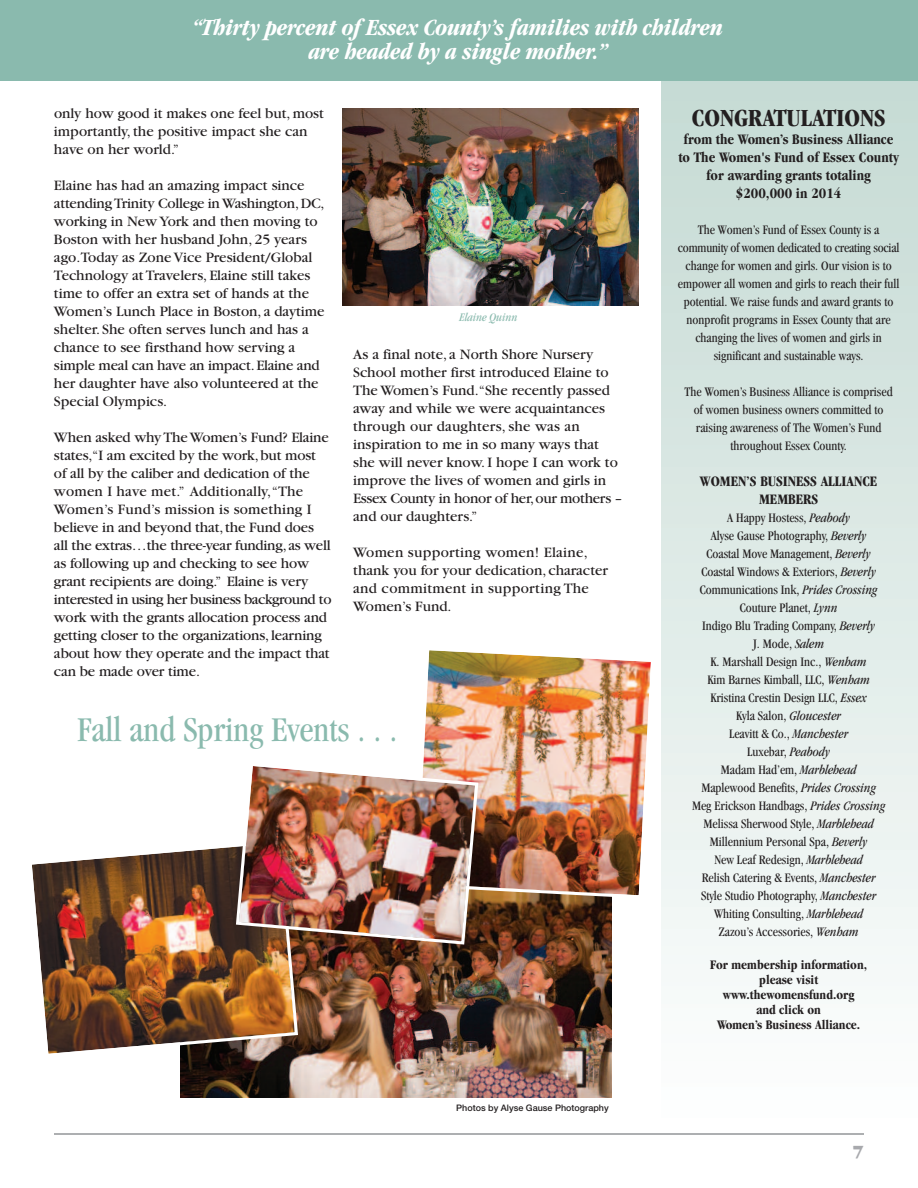
<style>
.page{position:relative;width:918px;height:1188px;background:#fff}
.page>*{position:absolute;margin:0;border:0;box-sizing:border-box;transform-origin:0 0}
.t1{font:condensed 36px "Garamond";color:#8abaae}
.t2{font:700 condensed 25.5px "Garamond";color:#231f20}
.t3{font:italic 700 condensed 24px/24px "Garamond";letter-spacing:-.015em;color:#fff;text-align:center}
.t4{font:900 18px "Garamond";color:#a8a9ad}
.t5{font:15px/18px "Garamond";color:#231f20}
.t6{font:700 condensed 15px/18px "Garamond";color:#231f20;text-align:center}
.t7{font:15px/18px "Garamond";letter-spacing:.02em;color:#231f20}
.t8{font:condensed 13.5px/18px "Garamond";color:#231f20;text-align:center}
.t9{font:700 condensed 13.5px/15px "Garamond";color:#231f20;text-align:center}
.t10{font:italic condensed 12px "Garamond";color:#8abaae}
.t11{font:500 9px "Helvetica Neue";color:#231f20}
.s1{font-style:italic}
</style>
<div class="page">
<div style="left:662px;top:1px;width:256px;height:1119px;background:linear-gradient(to bottom,#c0d7d0,#fdfefd)"></div>
<div style="left:0;top:0;width:918px;height:81px;background:#8abaae"></div>
<hr style="left:54px;top:1133px;width:810px;height:2px;background:#939598">
<img style="left:343px;top:108px;width:295px;height:198px">
<img style="left:181px;top:900px;width:430px;height:197px">
<img style="left:32px;top:847px;width:268px;height:212px">
<img style="left:423px;top:650px;width:228px;height:250px">
<img style="left:234px;top:761px;width:246px;height:185px">
<h3 class="t3" style="left:193px;top:17px;width:532px">“Thirty percent of Essex County’s families with children are headed by a single mother.”</h3>
<p class="t5" style="left:54px;top:106px;width:272px">only how good it makes one feel but, most importantly,the positive impact she can have on her world.”</p>
<p class="t5" style="left:54px;top:178px;width:272px">Elaine has had an amazing impact since attendingTrinity College inWashington,DC, working in New York and then moving to Boston with her husband John, 25 years ago.Today as Zone Vice President/Global Technology atTravelers, Elaine still takes time to offer an extra set of hands at the Women’s Lunch Place in Boston, a daytime shelter. She often serves lunch and has a chance to see firsthand how serving a simple meal can have an impact.Elaine and her daughter have also volunteered at the Special Olympics.</p>
<p class="t5" style="left:54px;top:430px;width:279px">When asked whyTheWomen’s Fund? Elaine states,“I am excited by the work,but most of all by the caliber and dedication of the women I have met.” Additionally,“The Women’s Fund’s mission is something I believe in and beyond that,the Fund does<br>all the extras…the three-year funding, as well as following up and checking to see how grant recipients are doing.” Elaine is very interested in using her business background to work with the grants allocation process and getting closer to the organizations,learning about how they operate and the impact that can be made over time.</p>
<p class="t10" style="left:459px;top:312px;width:59px">Elaine Quinn</p>
<p class="t5" style="left:353px;top:346px;width:270px">As a final note, a North Shore Nursery School mother first introduced Elaine to The Women’s Fund.“She recently passed away and while we were acquaintances through our daughters, she was an inspiration to me in so many ways that she will never know.I hope I can work to improve the lives of women and girls in Essex County in honor of her,our mothers – and our daughters.”</p>
<p class="t7" style="left:353px;top:544px;width:256px">Women supporting women! Elaine, thank you for your dedication, character and commitment in supporting The<br>Women’s Fund.</p>
<h1 class="t1" style="left:78px;top:716px;width:321px">Fall and Spring Events . . .</h1>
<p class="t11" style="left:456px;top:1105px;width:154px">Photos by Alyse Gause Photography</p>
<h2 class="t2" style="left:692px;top:108px;width:195px">CONGRATULATIONS</h2>
<p class="t6" style="left:678px;top:131px;width:222px">from the Women’s Business Alliance to The Women's Fund of Essex County for awarding grants totaling $200,000 in 2014</p>
<p class="t8" style="left:678px;top:222px;width:223px">The Women’s Fund of Essex County is a community of women dedicated to creating social change for women and girls. Our vision is to empower all women and girls to reach their full potential. We raise funds and award grants to nonprofit programs in Essex County that are changing the lives of women and girls in significant and sustainable ways.</p>
<p class="t8" style="left:685px;top:384px;width:210px">The Women’s Business Alliance is comprised of women business owners committed to raising awareness of The Women’s Fund throughout Essex County.</p>
<p class="t6" style="left:700px;top:473px;width:179px">WOMEN’S BUSINESS ALLIANCE<br>MEMBERS</p>
<p class="t8" style="left:692px;top:510px;width:195px">A Happy Hostess, <span class="s1">Peabody<br></span>Alyse Gause Photography, <span class="s1">Beverly<br></span>Coastal Move Management, <span class="s1">Beverly<br></span>Coastal Windows &amp; Exteriors, <span class="s1">Beverly<br></span>Communications Ink, <span class="s1">Prides Crossing<br></span>Couture Planet, <span class="s1">Lynn<br></span>Indigo Blu Trading Company, <span class="s1">Beverly<br></span>J. Mode, <span class="s1">Salem<br></span>K. Marshall Design Inc., <span class="s1">Wenham<br></span>Kim Barnes Kimball, LLC, <span class="s1">Wenham<br></span>Kristina Crestin Design LLC, <span class="s1">Essex<br></span>Kyla Salon, <span class="s1">Gloucester<br></span>Leavitt &amp; Co., <span class="s1">Manchester<br></span>Luxebar, <span class="s1">Peabody<br></span>Madam Had’em, <span class="s1">Marblehead<br></span>Maplewood Benefits, <span class="s1">Prides Crossing<br></span>Meg Erickson Handbags, <span class="s1">Prides Crossing<br></span>Melissa Sherwood Style, <span class="s1">Marblehead<br></span>Millennium Personal Spa, <span class="s1">Beverly<br></span>New Leaf Redesign, <span class="s1">Marblehead<br></span>Relish Catering &amp; Events, <span class="s1">Manchester<br></span>Style Studio Photography, <span class="s1">Manchester<br></span>Whiting Consulting, <span class="s1">Marblehead<br></span>Zazou’s Accessories, <span class="s1">Wenham</span></p>
<p class="t9" style="left:710px;top:958px;width:159px">For membership information, please visit www.thewomensfund.org<br>and click on<br>Women’s Business Alliance.</p>
<p class="t4" style="left:852px;top:1145px;width:13px">7</p>
</div>
